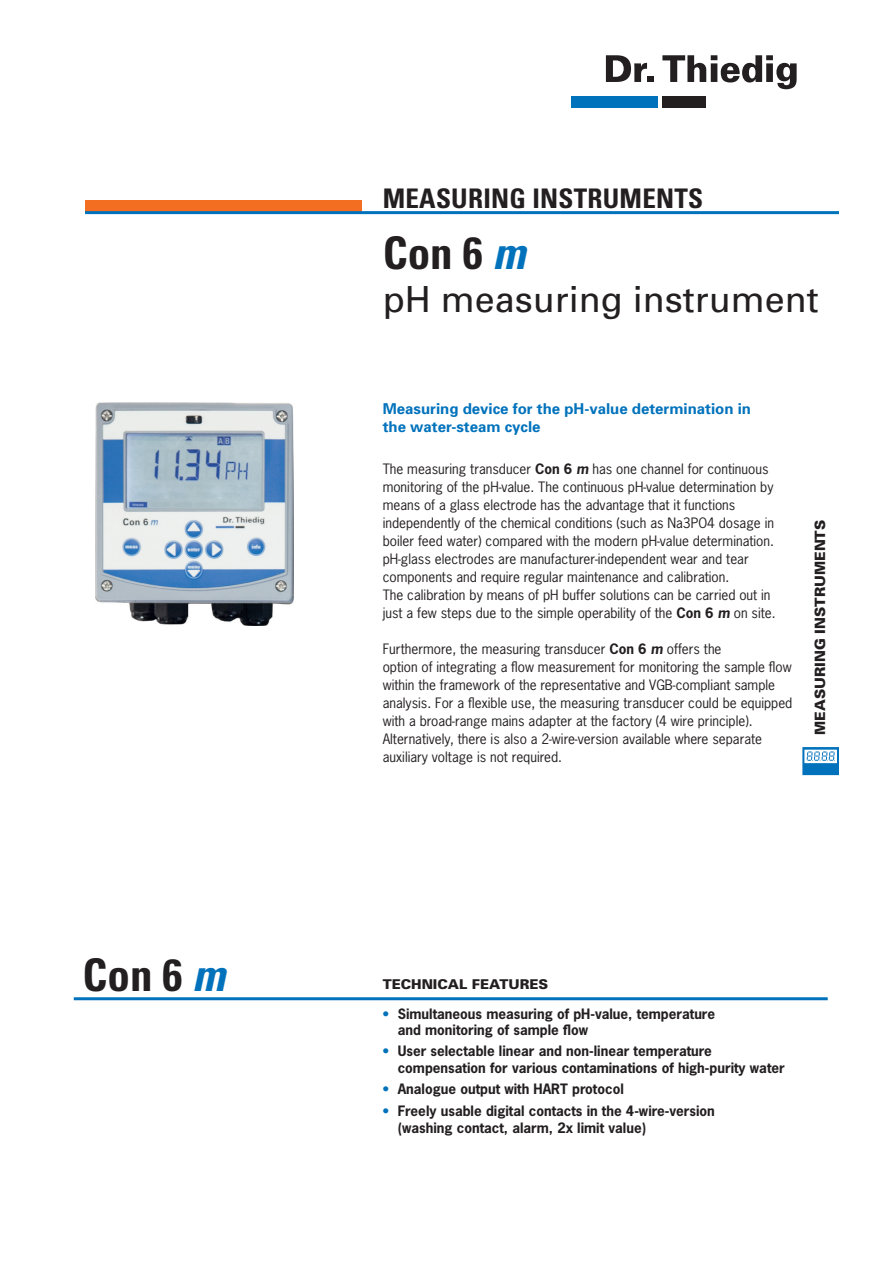
<style>
.page{position:relative;width:893px;height:1263px;background:#fff}
.page>*{position:absolute;margin:0;border:0;box-sizing:border-box;transform-origin:0 0}
.t1{font:700 condensed 45px "Univers";color:#231f20}
.t2{font:36px "Univers";color:#231f20}
.t3{font:700 condensed 27px "Univers";letter-spacing:.01em;color:#231f20}
.t4{font:700 15px/18px "Univers";color:#0072bc}
.t5{font:900 14.25px "Univers";color:#231f20}
.t6{font:13.5px/18px "News Gothic";color:#231f20}
.t7{font:700 13.5px/16.5px "News Gothic";color:#231f20}
.t8{font:900 13.5px "Univers";color:#231f20}
.s1{font-style:italic;color:#0072bc}
.s2{font-weight:700}
.s3{font-weight:700;font-style:italic}
.s4{color:#0072bc}
</style>
<div class="page">
<div style="left:85px;top:200px;width:276px;height:11px;background:#f36e21"></div>
<hr style="left:85px;top:211px;width:754px;height:3px;background:#0072bc">
<svg style="left:606px;top:55px;width:41px;height:27px"></svg>
<div style="left:647px;top:76px;width:7px;height:6px;background:#231f20"></div>
<svg style="left:662px;top:55px;width:135px;height:34px"></svg>
<div style="left:662px;top:97px;width:44px;height:11px;background:#231f20"></div>
<div style="left:571px;top:97px;width:87px;height:11px;background:#0072bc"></div>
<div style="left:802px;top:747px;width:37px;height:28px;background:#0072bc"></div>
<div style="left:804px;top:750px;width:33px;height:13px;background:#fff"></div>
<svg style="left:807px;top:751px;width:28px;height:10px"></svg>
<hr style="left:74px;top:997px;width:754px;height:3px;background:#0072bc">
<img style="left:95px;top:402px;width:198px;height:223px">
<h1 class="t1" style="left:83px;top:947px;width:144px">Con 6 <span class="s1">m</span></h1>
<h3 class="t3" style="left:383px;top:182px;width:322px">MEASURING INSTRUMENTS</h3>
<h1 class="t1" style="left:383px;top:225px;width:144px">Con 6 <span class="s1">m</span></h1>
<h2 class="t2" style="left:383px;top:277px;width:437px">pH measuring instrument</h2>
<p class="t4" style="left:383px;top:399px;width:370px">Measuring device for the pH-value determination in the water-steam cycle</p>
<p class="t6" style="left:383px;top:460px;width:394px">The measuring transducer <span class="s2">Con 6</span> <span class="s3">m</span> has one channel for continuous monitoring of the pH-value. The continuous pH-value determination by means of a glass electrode has the advantage that it functions independently of the chemical conditions (such as Na3PO4 dosage in boiler feed water) compared with the modern pH-value determination. pH-glass electrodes are manufacturer-independent wear and tear components and require regular maintenance and calibration.<br>The calibration by means of pH buffer solutions can be carried out in just a few steps due to the simple operability of the <span class="s2">Con 6</span> <span class="s3">m</span> on site.</p>
<p class="t6" style="left:383px;top:640px;width:411px">Furthermore, the measuring transducer <span class="s2">Con 6</span> <span class="s3">m</span> offers the<br>option of integrating a flow measurement for monitoring the sample flow within the framework of the representative and VGB-compliant sample analysis. For a flexible use, the measuring transducer could be equipped with a broad-range mains adapter at the factory (4 wire principle).<br>Alternatively, there is also a 2-wire-version available where separate auxiliary voltage is not required.</p>
<p class="t5" style="left:811px;top:735px;width:217px;rotate:-90deg">MEASURING INSTRUMENTS</p>
<p class="t8" style="left:383px;top:976px;width:167px">TECHNICAL FEATURES</p>
<p class="t7" style="left:398px;top:1005px;width:319px;text-indent:-15px"><span class="s4">•</span> Simultaneous measuring of pH-value, temperature and monitoring of sample flow</p>
<p class="t7" style="left:398px;top:1042px;width:389px;text-indent:-15px"><span class="s4">•</span> User selectable linear and non-linear temperature compensation for various contaminations of high-purity water</p>
<p class="t7" style="left:383px;top:1080px;width:243px"><span class="s4">•</span> Analogue output with HART protocol</p>
<p class="t7" style="left:398px;top:1102px;width:319px;text-indent:-15px"><span class="s4">•</span> Freely usable digital contacts in the 4-wire-version (washing contact, alarm, 2x limit value)</p>
</div>
